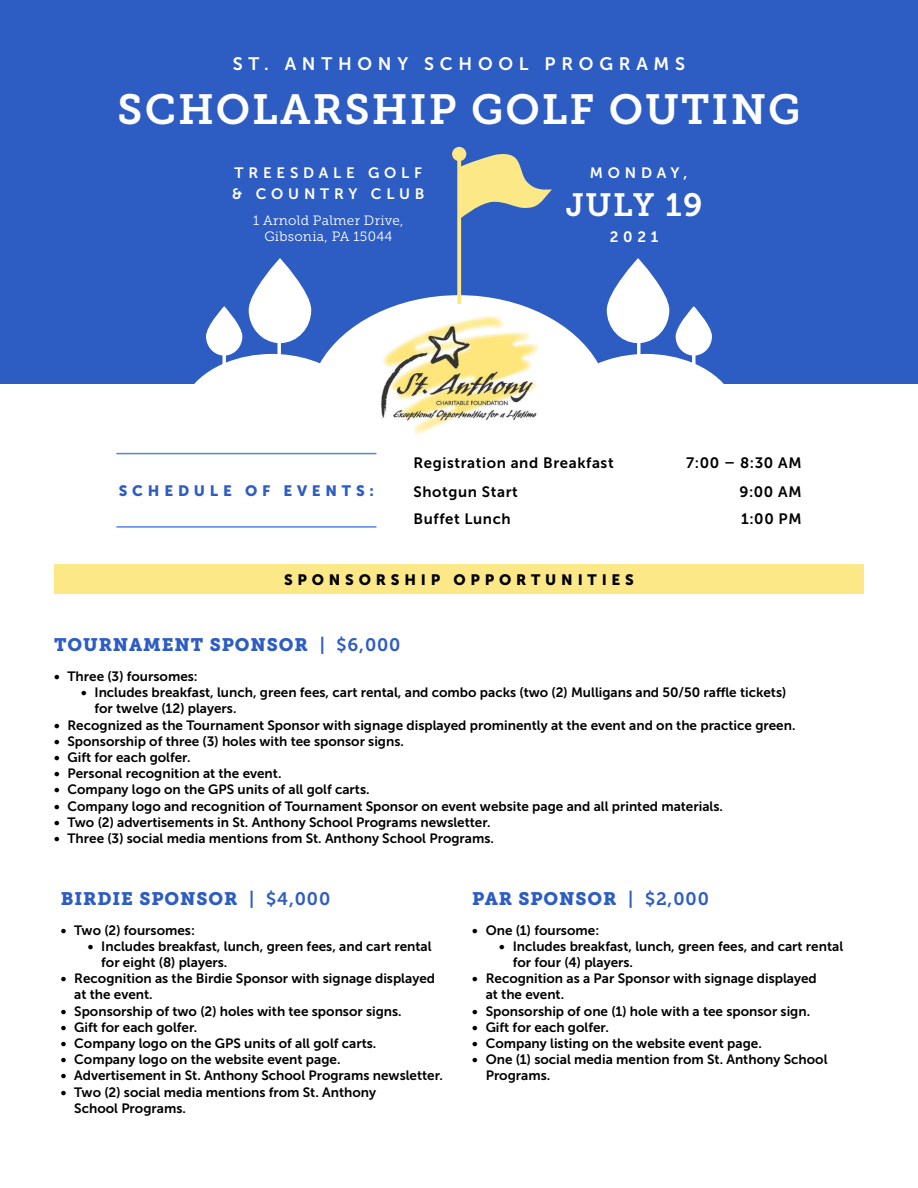
<style>
.page{position:relative;width:918px;height:1188px;background:#fff}
.page>*{position:absolute;margin:0;border:0;box-sizing:border-box;transform-origin:0 0}
.t1{font:42px "Museo Slab 700";letter-spacing:.05em;color:#fff}
.t2{font:32.1px "Museo Slab 700";letter-spacing:.05em;color:#fff}
.t3{font:18px "Museo Slab 900";letter-spacing:.05em;color:#2d5cc2}
.t4{font:18px "Museo Sans 700";letter-spacing:.32em;color:#fff}
.t5{font:15px "Museo Sans 700";letter-spacing:.04em;color:#000}
.t6{font:15px/21px "Museo Sans 700";letter-spacing:.32em;color:#fff}
.t7{font:15px "Museo Sans 900";letter-spacing:.32em;color:#000}
.t8{font:15px "Museo Sans 900";letter-spacing:.32em;color:#2d5cc2}
.t9{font:13.5px/16.2px "Museo Sans 700";color:#000}
.t10{font:13.5px/16.2px "Museo Slab 300";letter-spacing:.02em;color:#fff;text-align:center}
.s1{font-family:"Museo Slab 700"}
</style>
<div class="page">
<div style="left:0;top:0;width:918px;height:384px;background:#2d5cc2"></div>
<svg style="left:194px;top:258px;width:530px;height:126px"></svg>
<svg style="left:452px;top:147px;width:100px;height:157px"></svg>
<hr style="left:116px;top:453px;width:260px;height:1px;background:#4f86e3">
<hr style="left:116px;top:526px;width:260px;height:2px;background:#4f86e3">
<div style="left:54px;top:565px;width:810px;height:29px;background:#fce887"></div>
<img style="left:378px;top:315px;width:162px;height:119px">
<p class="t4" style="left:233px;top:54px;width:454px">ST. ANTHONY SCHOOL PROGRAMS</p>
<p class="t1" style="left:118px;top:86px;width:684px">SCHOLARSHIP GOLF OUTING</p>
<p class="t6" style="left:232px;top:162px;width:194px">TREESDALE GOLF &amp; COUNTRY CLUB</p>
<p class="t10" style="left:253px;top:212px;width:152px">1 Arnold Palmer Drive,<br>Gibsonia, PA 15044</p>
<p class="t6" style="left:590px;top:162px;width:99px">MONDAY,</p>
<p class="t2" style="left:566px;top:187px;width:139px">JULY 19</p>
<p class="t6" style="left:610px;top:226px;width:50px">2021</p>
<p class="t8" style="left:119px;top:482px;width:257px">SCHEDULE OF EVENTS:</p>
<p class="t5" style="left:414px;top:454px;width:202px">Registration and Breakfast</p>
<p class="t5" style="left:686px;top:454px;width:117px">7:00 – 8:30 AM</p>
<p class="t5" style="left:414px;top:483px;width:106px">Shotgun Start</p>
<p class="t5" style="left:739px;top:483px;width:64px">9:00 AM</p>
<p class="t5" style="left:414px;top:510px;width:99px">Buffet Lunch</p>
<p class="t5" style="left:741px;top:510px;width:62px">1:00 PM</p>
<p class="t7" style="left:284px;top:571px;width:351px">SPONSORSHIP OPPORTUNITIES</p>
<p class="t3" style="left:54px;top:634px;width:348px">TOURNAMENT SPONSOR <span class="s1">| $6,000</span></p>
<p class="t9" style="left:54px;top:668px;width:145px">• Three (3) foursomes:</p>
<p class="t9" style="left:94px;top:684px;width:693px;text-indent:-14px">• Includes breakfast, lunch, green fees, cart rental, and combo packs (two (2) Mulligans and 50/50 raffle tickets) for twelve (12) players.</p>
<p class="t9" style="left:54px;top:717px;width:743px">• Recognized as the Tournament Sponsor with signage displayed prominently at the event and on the practice green.</p>
<p class="t9" style="left:54px;top:733px;width:351px">• Sponsorship of three (3) holes with tee sponsor signs.</p>
<p class="t9" style="left:54px;top:749px;width:138px">• Gift for each golfer.</p>
<p class="t9" style="left:54px;top:765px;width:229px">• Personal recognition at the event.</p>
<p class="t9" style="left:54px;top:782px;width:317px">• Company logo on the GPS units of all golf carts.</p>
<p class="t9" style="left:54px;top:798px;width:670px">• Company logo and recognition of Tournament Sponsor on event website page and all printed materials.</p>
<p class="t9" style="left:54px;top:814px;width:438px">• Two (2) advertisements in St. Anthony School Programs newsletter.</p>
<p class="t9" style="left:54px;top:830px;width:442px">• Three (3) social media mentions from St. Anthony School Programs.</p>
<p class="t3" style="left:61px;top:888px;width:271px">BIRDIE SPONSOR <span class="s1">| $4,000</span></p>
<p class="t3" style="left:472px;top:888px;width:238px">PAR SPONSOR <span class="s1">| $2,000</span></p>
<p class="t9" style="left:61px;top:922px;width:136px">• Two (2) foursomes:</p>
<p class="t9" style="left:101px;top:938px;width:332px;text-indent:-14px">• Includes breakfast, lunch, green fees, and cart rental for eight (8) players.</p>
<p class="t9" style="left:74px;top:970px;width:362px;text-indent:-14px">• Recognition as the Birdie Sponsor with signage displayed at the event.</p>
<p class="t9" style="left:61px;top:1003px;width:343px">• Sponsorship of two (2) holes with tee sponsor signs.</p>
<p class="t9" style="left:61px;top:1019px;width:138px">• Gift for each golfer.</p>
<p class="t9" style="left:61px;top:1035px;width:317px">• Company logo on the GPS units of all golf carts.</p>
<p class="t9" style="left:61px;top:1051px;width:281px">• Company logo on the website event page.</p>
<p class="t9" style="left:61px;top:1068px;width:384px">• Advertisement in St. Anthony School Programs newsletter.</p>
<p class="t9" style="left:74px;top:1084px;width:303px;text-indent:-14px">• Two (2) social media mentions from St. Anthony<br>School Programs.</p>
<p class="t9" style="left:472px;top:922px;width:128px">• One (1) foursome:</p>
<p class="t9" style="left:513px;top:938px;width:332px;text-indent:-14px">• Includes breakfast, lunch, green fees, and cart rental for four (4) players.</p>
<p class="t9" style="left:486px;top:970px;width:333px;text-indent:-14px">• Recognition as a Par Sponsor with signage displayed at the event.</p>
<p class="t9" style="left:472px;top:1003px;width:339px">• Sponsorship of one (1) hole with a tee sponsor sign.</p>
<p class="t9" style="left:472px;top:1019px;width:138px">• Gift for each golfer.</p>
<p class="t9" style="left:472px;top:1035px;width:291px">• Company listing on the website event page.</p>
<p class="t9" style="left:486px;top:1051px;width:343px;text-indent:-14px">• One (1) social media mention from St. Anthony School<br>Programs.</p>
</div>
